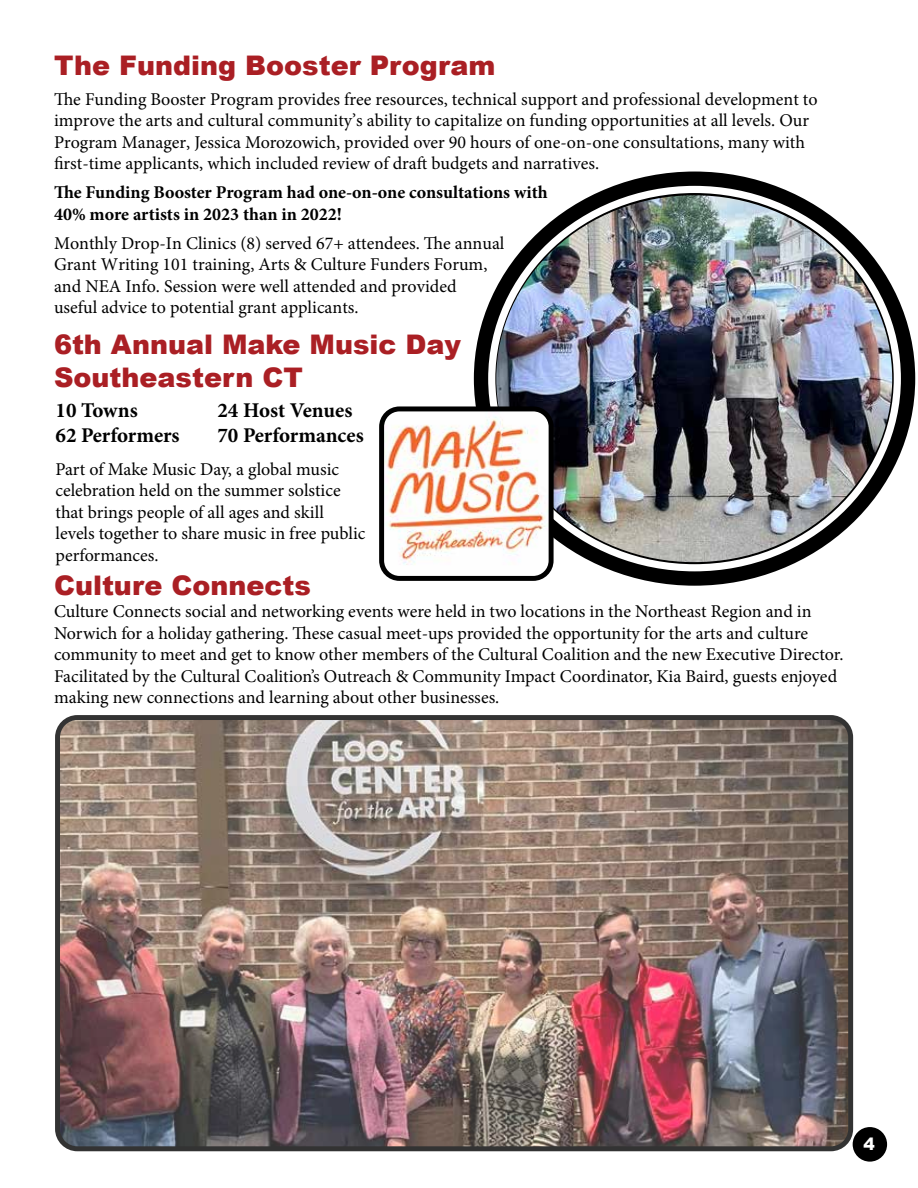
<style>
.page{position:relative;width:918px;height:1188px;background:#fff}
.page>*{position:absolute;margin:0;border:0;box-sizing:border-box;transform-origin:0 0}
.t1{font:900 27px/32.4px "Arial";color:#aa1f24}
.t2{font:700 21px "Minion Pro";color:#000}
.t3{font:18px/21.6px "Minion Pro";color:#000}
.t4{font:700 18px/21.6px "Minion Pro";color:#000}
.t5{font:900 16.95px "Arial";color:#fff}
</style>
<div class="page">
<svg style="left:854px;top:1128px;width:35px;height:34px"></svg>
<img style="left:61px;top:721px;width:786px;height:424px">
<div style="left:55px;top:715px;width:798px;height:436px;border:5px solid #000;border-radius:20px"></div>
<div style="left:474px;top:172px;width:441px;height:414px;border:14px solid #000;border-radius:50%"></div>
<img style="left:496px;top:195px;width:396px;height:367px">
<img style="left:385px;top:409px;width:166px;height:166px">
<div style="left:379px;top:406px;width:175px;height:175px;border:5px solid #000;border-radius:18px"></div>
<div style="left:853px;top:1127px;width:34px;height:35px;background:#000;border-radius:50%"></div>
<h1 class="t1" style="left:54px;top:48px;width:443px">The Funding Booster Program</h1>
<p class="t3" style="left:54px;top:88px;width:765px">The Funding Booster Program provides free resources, technical support and professional development to improve the arts and cultural community’s ability to capitalize on funding opportunities at all levels. Our Program Manager, Jessica Morozowich, provided over 90 hours of one-on-one consultations, many with first-time applicants, which included review of draft budgets and narratives.</p>
<p class="t4" style="left:54px;top:181px;width:495px">The Funding Booster Program had one-on-one consultations with<br>40% more artists in 2023 than in 2022!</p>
<p class="t3" style="left:54px;top:232px;width:452px">Monthly Drop-In Clinics (8) served 67+ attendees. The annual Grant Writing 101 training, Arts &amp; Culture Funders Forum, and NEA Info. Session were well attended and provided<br>useful advice to potential grant applicants.</p>
<h1 class="t1" style="left:54px;top:327px;width:409px">6th Annual Make Music Day<br>Southeastern CT</h1>
<p class="t2" style="left:56px;top:395px;width:84px">10 Towns</p>
<p class="t2" style="left:217px;top:395px;width:136px">24 Host Venues</p>
<p class="t2" style="left:56px;top:421px;width:126px">62 Performers</p>
<p class="t2" style="left:217px;top:421px;width:148px">70 Performances</p>
<p class="t3" style="left:56px;top:458px;width:311px">Part of Make Music Day, a global music celebration held on the summer solstice that brings people of all ages and skill levels together to share music in free public performances.</p>
<h1 class="t1" style="left:54px;top:568px;width:258px">Culture Connects</h1>
<p class="t3" style="left:54px;top:600px;width:791px">Culture Connects social and networking events were held in two locations in the Northeast Region and in Norwich for a holiday gathering. These casual meet-ups provided the opportunity for the arts and culture community to meet and get to know other members of the Cultural Coalition and the new Executive Director.<br>Facilitated by the Cultural Coalition’s Outreach &amp; Community Impact Coordinator, Kia Baird, guests enjoyed making new connections and learning about other businesses.</p>
<p class="t5" style="left:863px;top:1132px;width:13px">4</p>
</div>
